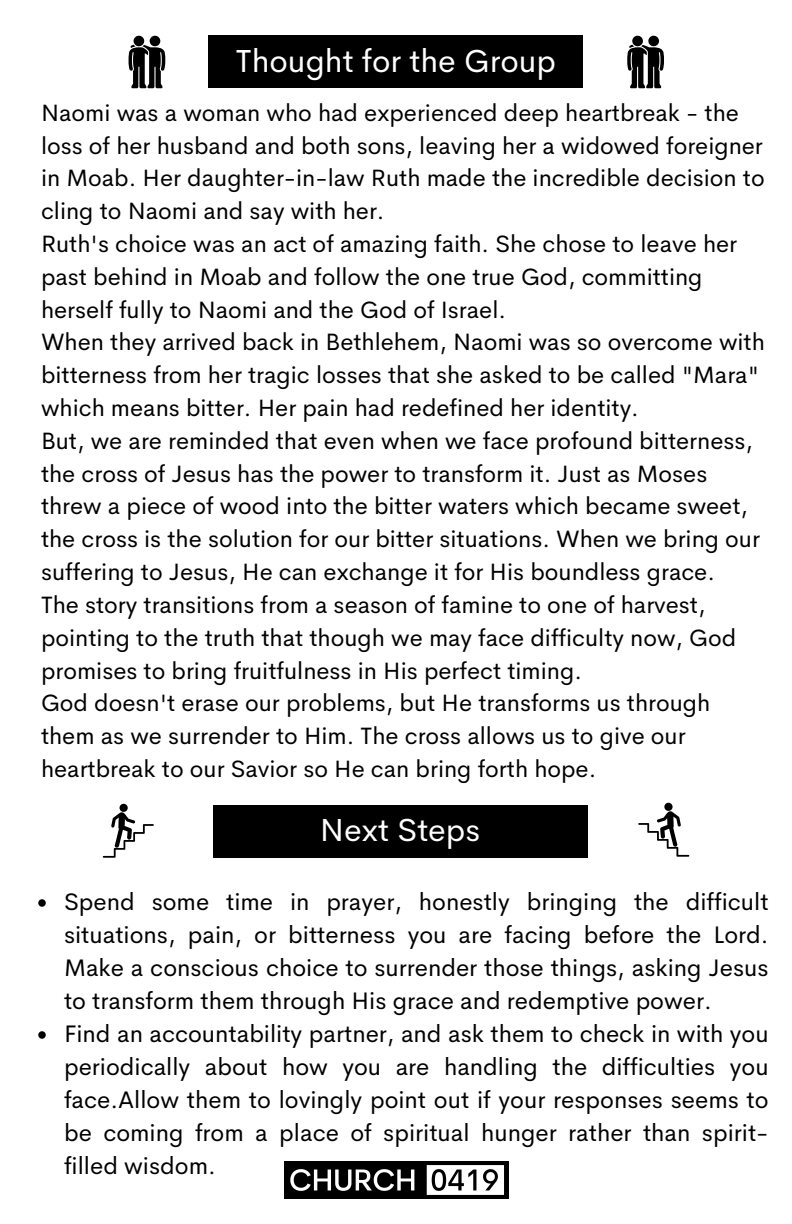
<style>
.page{position:relative;width:792px;height:1224px;background:#fff}
.page>*{position:absolute;margin:0;border:0;box-sizing:border-box;transform-origin:0 0}
.t1{font:32px "Cerebri Sans";color:#fff}
.t2{font:24px/33px "Cerebri Sans";color:#000;text-align:justify}
.t3{font:23.8px/32.8px "Cerebri Sans";color:#000}
</style>
<div class="page">
<div style="left:209px;top:36px;width:374px;height:52px;background:#000"></div>
<div style="left:213px;top:805px;width:374px;height:53px;background:#000"></div>
<svg style="left:627px;top:36px;width:37px;height:52px"></svg>
<svg style="left:128px;top:36px;width:38px;height:52px"></svg>
<svg style="left:103px;top:804px;width:51px;height:54px"></svg>
<svg style="left:639px;top:803px;width:50px;height:54px"></svg>
<svg style="left:38px;top:899px;width:8px;height:8px"></svg>
<svg style="left:38px;top:1031px;width:8px;height:8px"></svg>
<img style="left:285px;top:1161px;width:223px;height:38px">
<h1 class="t1" style="left:236px;top:40px;width:322px">Thought for the Group</h1>
<p class="t3" style="left:41px;top:96px;width:725px">Naomi was a woman who had experienced deep heartbreak - the loss of her husband and both sons, leaving her a widowed foreigner in Moab. Her daughter-in-law Ruth made the incredible decision to cling to Naomi and say with her.</p>
<h1 class="t3" style="left:41px;top:227px;width:698px">Ruth's choice was an act of amazing faith. She chose to leave her past behind in Moab and follow the one true God, committing herself fully to Naomi and the God of Israel.</h1>
<p class="t3" style="left:41px;top:326px;width:725px">When they arrived back in Bethlehem, Naomi was so overcome with bitterness from her tragic losses that she asked to be called "Mara" which means bitter. Her pain had redefined her identity.</p>
<p class="t3" style="left:41px;top:424px;width:721px">But, we are reminded that even when we face profound bitterness, the cross of Jesus has the power to transform it. Just as Moses threw a piece of wood into the bitter waters which became sweet, the cross is the solution for our bitter situations. When we bring our suffering to Jesus, He can exchange it for His boundless grace.</p>
<p class="t3" style="left:41px;top:588px;width:697px">The story transitions from a season of famine to one of harvest, pointing to the truth that though we may face difficulty now, God promises to bring fruitfulness in His perfect timing.</p>
<p class="t3" style="left:41px;top:687px;width:671px">God doesn't erase our problems, but He transforms us through them as we surrender to Him. The cross allows us to give our heartbreak to our Savior so He can bring forth hope.</p>
<p class="t1" style="left:320px;top:809px;width:162px">Next Steps</p>
<p class="t2" style="left:64px;top:885px;width:706px">Spend some time in prayer, honestly bringing the difficult situations, pain, or bitterness you are facing before the Lord.<br>Make a conscious choice to surrender those things, asking Jesus to transform them through His grace and redemptive power.</p>
<p class="t2" style="left:64px;top:1017px;width:706px">Find an accountability partner, and ask them to check in with you periodically about how you are handling the difficulties you face.Allow them to lovingly point out if your responses seems to be coming from a place of spiritual hunger rather than spirit&shy;filled wisdom.</p>
</div>
